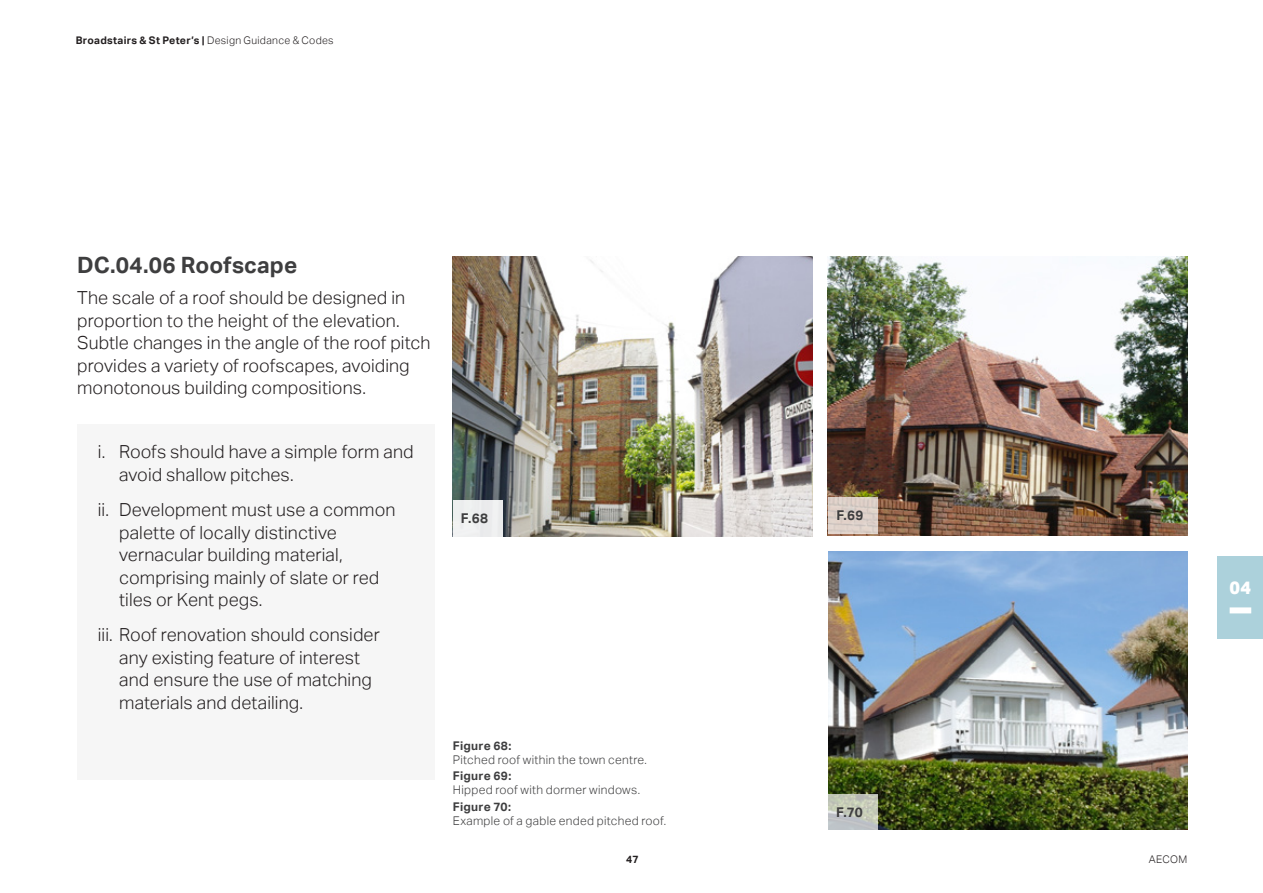
<style>
.page{position:relative;width:1263px;height:893px;background:#fff}
.page>*{position:absolute;margin:0;border:0;box-sizing:border-box;transform-origin:0 0}
.Level_4_Heading_Bd_1{font:700 22.5px "AECOM Sans";color:#3e3e3f}
.Body_Text_Lt_11{font:300 18px/22.5px "AECOM Sans";letter-spacing:.005em;color:#231f20}
.t1{font:800 18px "AECOM Sans";color:#fff}
.t2{font:700 13.5px "AECOM Sans";color:#3e3e3f}
.Caption_Text_Lt_8_9{font:300 12px "AECOM Sans";letter-spacing:.025em;color:#3e3e3f}
.t3{font:700 12px "AECOM Sans";letter-spacing:.02em;color:#3e3e3f}
.t4{font:700 10.5px "AECOM Sans";letter-spacing:.025em;color:#231f20}
.t5{font:300 10.5px "AECOM Sans";letter-spacing:.025em;color:#231f20}
.s1{font-weight:300}
</style>
<div class="page">
<div style="left:1218px;top:556px;width:45px;height:83px;background:#acd1db"></div>
<div style="left:1229px;top:607px;width:22px;height:6px;background:#fff"></div>
<div style="left:77px;top:424px;width:358px;height:356px;background:#f6f6f6"></div>
<img style="left:453px;top:257px;width:359px;height:280px">
<img style="left:828px;top:257px;width:359px;height:278px">
<div style="left:453px;top:500px;width:49px;height:37px;background:#edefef"></div>
<img style="left:829px;top:551px;width:359px;height:279px">
<svg style="left:828px;top:497px;width:50px;height:36px;background:#dacec6"></svg>
<svg style="left:828px;top:794px;width:49px;height:36px;background:#c2c7be"></svg>
<p class="t4" style="left:76px;top:34px;width:259px">Broadstairs &amp; St Peter’s | <span class="s1">Design Guidance &amp; Codes</span></p>
<h4 class="Level_4_Heading_Bd_1" style="left:77px;top:252px;width:222px">DC.04.06 Roofscape</h4>
<p class="Body_Text_Lt_11" style="left:77px;top:287px;width:355px">The scale of a roof should be designed in proportion to the height of the elevation.<br>Subtle changes in the angle of the roof pitch provides a variety of roofscapes, avoiding monotonous building compositions.</p>
<p class="Body_Text_Lt_11" style="left:119px;top:441px;width:296px;text-indent:-21px">i. Roofs should have a simple form and avoid shallow pitches.</p>
<p class="Body_Text_Lt_11" style="left:119px;top:499px;width:278px;text-indent:-21px">ii. Development must use a common palette of locally distinctive vernacular building material, comprising mainly of slate or red tiles or Kent pegs.</p>
<p class="Body_Text_Lt_11" style="left:119px;top:624px;width:262px;text-indent:-21px">iii. Roof renovation should consider any existing feature of interest and ensure the use of matching materials and detailing.</p>
<p class="t2" style="left:461px;top:511px;width:29px">F.68</p>
<p class="t2" style="left:836px;top:508px;width:29px">F.69</p>
<p class="t3" style="left:453px;top:739px;width:60px">Figure 68:</p>
<p class="Caption_Text_Lt_8_9" style="left:453px;top:753px;width:196px">Pitched roof within the town centre.</p>
<p class="t3" style="left:453px;top:769px;width:60px">Figure 69:</p>
<p class="Caption_Text_Lt_8_9" style="left:453px;top:783px;width:189px">Hipped roof with dormer windows.</p>
<p class="t3" style="left:453px;top:800px;width:60px">Figure 70:</p>
<p class="Caption_Text_Lt_8_9" style="left:453px;top:814px;width:215px">Example of a gable ended pitched roof.</p>
<p class="t2" style="left:836px;top:805px;width:28px">F.70</p>
<p class="t4" style="left:626px;top:853px;width:14px">47</p>
<p class="t5" style="left:1149px;top:853px;width:40px">AECOM</p>
<p class="t1" style="left:1229px;top:576px;width:23px">04</p>
</div>
